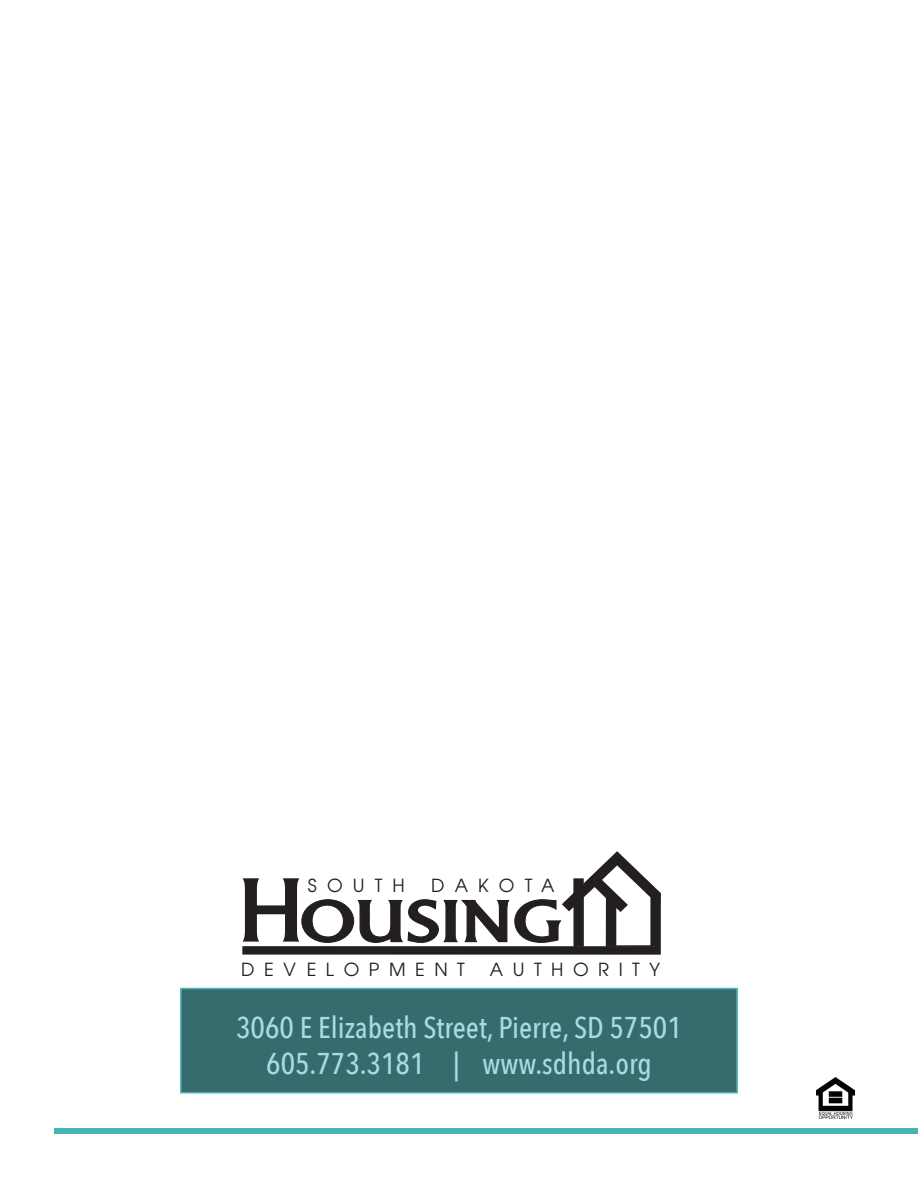
<style>
.page{position:relative;width:918px;height:1188px;background:#fff}
.page>*{position:absolute;margin:0;border:0;box-sizing:border-box;transform-origin:0 0}
.t1{font:76.5px "AT Holland Title";letter-spacing:.005em;color:#231f20;scale:1.2 1}
.t2{font:500 30px/36px "Avenir Next Condensed";color:#a6dce2;text-align:center}
.t3{font:18px "Avian";letter-spacing:.53em;color:#231f20}
.s1{font-size:117.9px}
</style>
<div class="page">
<div style="left:180px;top:988px;width:558px;height:106px;background:#376b6d;border:2px solid #46b4b4"></div>
<div style="left:54px;top:1128px;width:864px;height:6px;background:#46b4b4"></div>
<svg style="left:562px;top:851px;width:99px;height:95px"></svg>
<div style="left:242px;top:946px;width:419px;height:9px;background:#231f20"></div>
<img style="left:816px;top:1078px;width:38px;height:40px">
<h1 class="t1" style="left:238px;top:878px;width:272px"><span class="s1">H</span>OUSING</h1>
<p class="t3" style="left:308px;top:875px;width:99px">SOUTH</p>
<p class="t3" style="left:431px;top:875px;width:125px">DAKOTA</p>
<p class="t3" style="left:241px;top:959px;width:225px">DEVELOPMENT</p>
<p class="t3" style="left:490px;top:959px;width:172px">AUTHORITY</p>
<p class="t2" style="left:236px;top:1009px;width:447px">3060 E Elizabeth Street, Pierre, SD 57501<br>605.773.3181 | www.sdhda.org</p>
</div>
